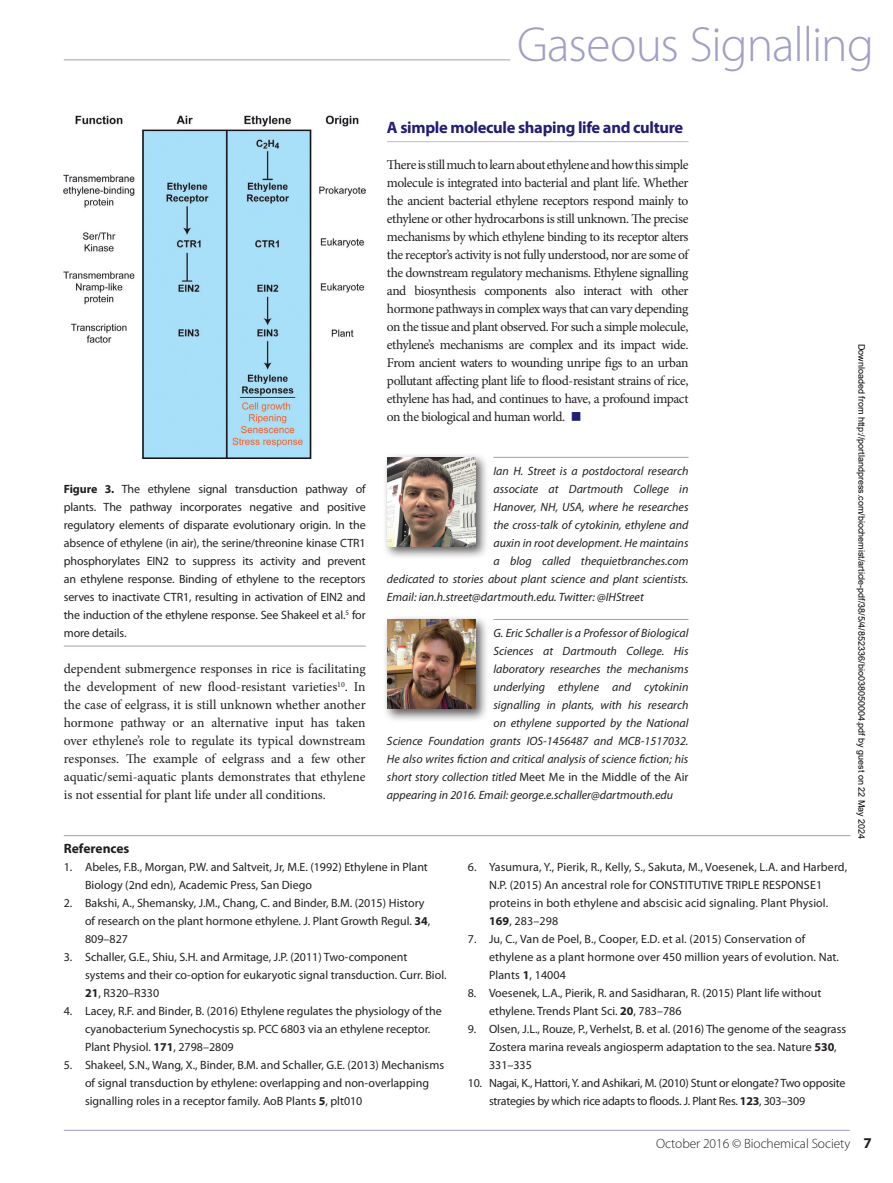
<style>
.page{position:relative;width:893px;height:1183px;background:#fff}
.page>*{position:absolute;margin:0;border:0;box-sizing:border-box;transform-origin:0 0}
.t1{font:300 49.5px "Myriad Pro";letter-spacing:-.02em;color:#a29fc6}
.Feat_First_Para{font:700 30px "Minion Pro";color:#221e72}
.Feat_Head_1{font:700 16.5px "Myriad Pro";letter-spacing:-.02em;color:#221e72}
.Feat_First_Para-2{font:13.5px/18px "Minion Pro";letter-spacing:-.025em;color:#231f20;text-align:justify}
.t2{font:300 13.5px "Myriad Pro";letter-spacing:-.005em;color:#231f20}
.Feat_Ref_Head{font:700 13.5px "Myriad Pro";color:#231f20}
.Reference{font:12px/18px "Myriad Pro";color:#231f20}
.Feat_Author_Biog{font:italic 12px "Myriad Pro";color:#231f20}
.Feat_Caption{font:12px/18px "Myriad Pro";letter-spacing:-.01em;color:#231f20;text-align:justify}
.Reference-2{font:12px/18px "Myriad Pro";letter-spacing:-.02em;color:#231f20}
.t3{font:9px "Arial";color:#000}
.s1{font-weight:700}
.s2{font-style:normal}
.s3{font-weight:700;font-size:15px}
</style>
<div class="page">
<hr style="left:64px;top:1129px;width:786px;height:1px;background:#a29fc6">
<hr style="left:64px;top:59px;width:446px;height:1px;background:#a29fc6">
<hr style="left:387px;top:141px;width:301px;height:1px;background:#b8bfde">
<hr style="left:493px;top:618px;width:195px;height:2px;background:#a29fc6">
<div style="left:383px;top:614px;width:106px;height:108px;background:#231f20;opacity:.75"></div>
<img style="left:387px;top:619px;width:89px;height:89px">
<hr style="left:493px;top:456px;width:195px;height:2px;background:#a29fc6">
<div style="left:383px;top:452px;width:106px;height:107px;background:#231f20;opacity:.75"></div>
<img style="left:387px;top:457px;width:89px;height:89px">
<hr style="left:64px;top:834px;width:786px;height:2px;background:#a29fc6">
<img style="left:64px;top:115px;width:302px;height:344px">
<hr style="left:64px;top:645px;width:302px;height:1px;background:#a29fc6">
<p class="Feat_Caption" style="left:64px;top:479px;width:303px"><span class="s1">Figure 3.</span> The ethylene signal transduction pathway of plants. The pathway incorporates negative and positive regulatory elements of disparate evolutionary origin. In the absence of ethylene (in air), the serine/threonine kinase CTR1 phosphorylates EIN2 to suppress its activity and prevent an ethylene response. Binding of ethylene to the receptors serves to inactivate CTR1, resulting in activation of EIN2 and the induction of the ethylene response. See Shakeel et al.<sup>5</sup> for more details.</p>
<p class="Feat_First_Para-2" style="left:64px;top:659px;width:303px">dependent submergence responses in rice is facilitating the development of new flood-resistant varieties<sup>10</sup>. In the case of eelgrass, it is still unknown whether another hormone pathway or an alternative input has taken over ethylene’s role to regulate its typical downstream responses. The example of eelgrass and a few other aquatic/semi-aquatic plants demonstrates that ethylene is not essential for plant life under all conditions.</p>
<h1 class="t1" style="left:517px;top:14px;width:358px">Gaseous Signalling</h1>
<p class="Feat_Head_1" style="left:387px;top:116px;width:298px">A simple molecule shaping life and culture</p>
<p class="Feat_First_Para-2" style="left:387px;top:155px;width:303px">There is still much to learn about ethylene and how this simple molecule is integrated into bacterial and plant life. Whether the ancient bacterial ethylene receptors respond mainly to ethylene or other hydrocarbons is still unknown. The precise mechanisms by which ethylene binding to its receptor alters the receptor’s activity is not fully understood, nor are some of the downstream regulatory mechanisms. Ethylene signalling and biosynthesis components also interact with other hormone pathways in complex ways that can vary depending on the tissue and plant observed. For such a simple molecule, ethylene’s mechanisms are complex and its impact wide.<br>From ancient waters to wounding unripe figs to an urban pollutant affecting plant life to flood-resistant strains of rice, ethylene has had, and continues to have, a profound impact on the biological and human world.</p>
<p class="Feat_First_Para" style="left:570px;top:393px;width:14px">■</p>
<p class="Feat_Author_Biog" style="left:493px;top:463px;width:197px">Ian H. Street is a postdoctoral research</p>
<p class="Feat_Author_Biog" style="left:493px;top:481px;width:196px">associate at Dartmouth College in</p>
<p class="Feat_Author_Biog" style="left:493px;top:499px;width:197px">Hanover, NH, USA, where he researches</p>
<p class="Feat_Author_Biog" style="left:493px;top:517px;width:197px">the cross-talk of cytokinin, ethylene and</p>
<p class="Feat_Author_Biog" style="left:493px;top:535px;width:197px">auxin in root development. He maintains</p>
<p class="Feat_Author_Biog" style="left:493px;top:553px;width:196px">a blog called thequietbranches.com</p>
<p class="Feat_Author_Biog" style="left:387px;top:571px;width:303px">dedicated to stories about plant science and plant scientists.</p>
<p class="Feat_Author_Biog" style="left:387px;top:589px;width:258px">Email: ian.h.street@dartmouth.edu. Twitter: @IHStreet</p>
<p class="Feat_Author_Biog" style="left:493px;top:625px;width:196px">G. Eric Schaller is a Professor of Biological</p>
<p class="Feat_Author_Biog" style="left:493px;top:643px;width:197px">Sciences at Dartmouth College. His</p>
<p class="Feat_Author_Biog" style="left:493px;top:661px;width:196px">laboratory researches the mechanisms</p>
<p class="Feat_Author_Biog" style="left:493px;top:679px;width:196px">underlying ethylene and cytokinin</p>
<p class="Feat_Author_Biog" style="left:493px;top:697px;width:197px">signalling in plants, with his research</p>
<p class="Feat_Author_Biog" style="left:493px;top:715px;width:197px">on ethylene supported by the National</p>
<p class="Feat_Author_Biog" style="left:387px;top:733px;width:303px">Science Foundation grants IOS-1456487 and MCB-1517032.</p>
<p class="Feat_Author_Biog" style="left:387px;top:751px;width:303px">He also writes fiction and critical analysis of science fiction; his</p>
<p class="Feat_Author_Biog" style="left:387px;top:769px;width:303px">short story collection titled <span class="s2">Meet Me in the Middle of the Air</span></p>
<p class="Feat_Author_Biog" style="left:387px;top:787px;width:288px">appearing in 2016. Email: george.e.schaller@dartmouth.edu</p>
<p class="t3" style="left:865px;top:344px;width:496px;rotate:90deg">Downloaded from http://portlandpress.com/biochemist/article-pdf/38/5/4/852336/bio038050004.pdf by guest on 22 May 2024</p>
<p class="Feat_Ref_Head" style="left:64px;top:839px;width:67px">References</p>
<p class="Reference" style="left:85px;top:857px;width:344px;text-indent:-21px">1. Abeles, F.B., Morgan, P.W. and Saltveit, Jr, M.E. (1992) Ethylene in Plant<br>Biology (2nd edn), Academic Press, San Diego</p>
<p class="Reference" style="left:85px;top:893px;width:347px;text-indent:-21px">2. Bakshi, A., Shemansky, J.M., Chang, C. and Binder, B.M. (2015) History of research on the plant hormone ethylene. J. Plant Growth Regul. <span class="s1">34</span>,<br>809–827</p>
<p class="Reference" style="left:85px;top:947px;width:363px;text-indent:-21px">3. Schaller, G.E., Shiu, S.H. and Armitage, J.P. (2011) Two-component systems and their co-option for eukaryotic signal transduction. Curr. Biol.<br><span class="s1">21</span>, R320–R330</p>
<p class="Reference" style="left:85px;top:1001px;width:358px;text-indent:-21px">4. Lacey, R.F. and Binder, B. (2016) Ethylene regulates the physiology of the cyanobacterium Synechocystis sp. PCC 6803 via an ethylene receptor.<br>Plant Physiol. <span class="s1">171</span>, 2798–2809</p>
<p class="Reference" style="left:85px;top:1055px;width:361px;text-indent:-21px">5. Shakeel, S.N., Wang, X., Binder, B.M. and Schaller, G.E. (2013) Mechanisms of signal transduction by ethylene: overlapping and non-overlapping signalling roles in a receptor family. AoB Plants <span class="s1">5</span>, plt010</p>
<p class="Reference" style="left:489px;top:857px;width:360px;text-indent:-21px">6. Yasumura, Y., Pierik, R., Kelly, S., Sakuta, M., Voesenek, L.A. and Harberd, N.P. (2015) An ancestral role for CONSTITUTIVE TRIPLE RESPONSE1 proteins in both ethylene and abscisic acid signaling. Plant Physiol.<br><span class="s1">169</span>, 283–298</p>
<p class="Reference" style="left:489px;top:929px;width:352px;text-indent:-21px">7. Ju, C., Van de Poel, B., Cooper, E.D. et al. (2015) Conservation of ethylene as a plant hormone over 450 million years of evolution. Nat.<br>Plants <span class="s1">1</span>, 14004</p>
<p class="Reference" style="left:489px;top:983px;width:334px;text-indent:-21px">8. Voesenek, L.A., Pierik, R. and Sasidharan, R. (2015) Plant life without ethylene. Trends Plant Sci. <span class="s1">20</span>, 783–786</p>
<p class="Reference" style="left:489px;top:1019px;width:359px;text-indent:-21px">9. Olsen, J.L., Rouze, P., Verhelst, B. et al. (2016) The genome of the seagrass<br>Zostera marina reveals angiosperm adaptation to the sea. Nature <span class="s1">530</span>,<br>331–335</p>
<p class="Reference-2" style="left:489px;top:1073px;width:358px;text-indent:-21px">10. Nagai, K., Hattori, Y. and Ashikari, M. (2010) Stunt or elongate? Two opposite strategies by which rice adapts to floods. J. Plant Res. <span class="s1">123</span>, 303–309</p>
<p class="t2" style="left:656px;top:1134px;width:217px">October 2016 © Biochemical Society <span class="s3">7</span></p>
</div>
